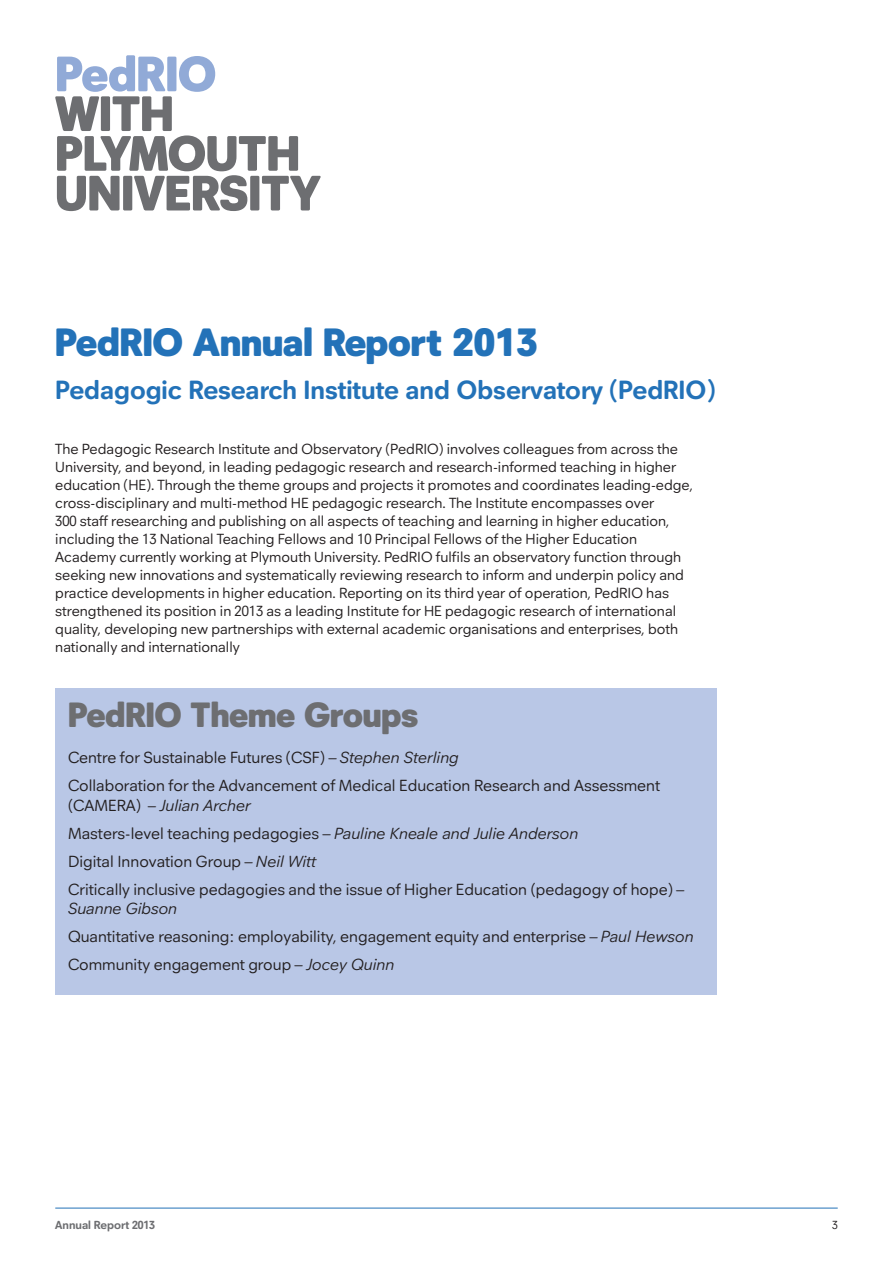
<style>
.page{position:relative;width:893px;height:1263px;background:#fff}
.page>*{position:absolute;margin:0;border:0;box-sizing:border-box;transform-origin:0 0}
.t1{font:900 51px/39.8px "Neuzeitfor Plymouth";color:#6d6e71}
.t2{font:900 51px "Neuzeitfor Plymouth";color:#91aad7}
.t3{font:900 40.5px "Neuzeitfor Plymouth";color:#2372b8}
.t4{font:900 36px "Neuzeitfor Plymouth";color:#6d6e71}
.t5{font:700 27px "Neuzeitfor Plymouth";color:#2372b8}
.t6{font:16.5px/28px "Neuzeitfor Plymouth";color:#231f20}
.t7{font:15px/18px "Neuzeitfor Plymouth";color:#231f20}
.t8{font:700 12px "Neuzeitfor Plymouth";color:#6d6e71}
.t9{font:12px "Neuzeitfor Plymouth";color:#231f20}
.s1{font-style:italic}
</style>
<div class="page">
<hr style="left:55px;top:1208px;width:783px;height:1px;background:#2372b8">
<div style="left:55px;top:688px;width:662px;height:307px;background:#b9c7e6"></div>
<h1 class="t2" style="left:55px;top:41px;width:162px">PedRIO</h1>
<h1 class="t1" style="left:55px;top:92px;width:267px">WITH<br>PLYMOUTH<br>UNIVERSITY</h1>
<h2 class="t3" style="left:55px;top:316px;width:484px">PedRIO Annual Report 2013</h2>
<h3 class="t5" style="left:55px;top:373px;width:661px">Pedagogic Research Institute and Observatory (PedRIO)</h3>
<p class="t7" style="left:55px;top:439px;width:639px">The Pedagogic Research Institute and Observatory (PedRIO) involves colleagues from across the University, and beyond, in leading pedagogic research and research-informed teaching in higher education (HE). Through the theme groups and projects it promotes and coordinates leading-edge, cross-disciplinary and multi-method HE pedagogic research. The Institute encompasses over<br>300 staff researching and publishing on all aspects of teaching and learning in higher education, including the 13 National Teaching Fellows and 10 Principal Fellows of the Higher Education Academy currently working at Plymouth University. PedRIO fulfils an observatory function through seeking new innovations and systematically reviewing research to inform and underpin policy and practice developments in higher education. Reporting on its third year of operation, PedRIO has strengthened its position in 2013 as a leading Institute for HE pedagogic research of international quality, developing new partnerships with external academic organisations and enterprises, both nationally and internationally</p>
<h3 class="t4" style="left:68px;top:691px;width:352px">PedRIO Theme Groups</h3>
<p class="t6" style="left:68px;top:743px;width:594px">Centre for Sustainable Futures (CSF) – <span class="s1">Stephen Sterling<br></span>Collaboration for the Advancement of Medical Education Research and Assessment</p>
<p class="t6" style="left:68px;top:791px;width:618px">(CAMERA) – <span class="s1">Julian Archer<br></span>Masters-level teaching pedagogies – <span class="s1">Pauline Kneale and Julie Anderson<br></span>Digital Innovation Group – <span class="s1">Neil Witt<br></span>Critically inclusive pedagogies and the issue of Higher Education (pedagogy of hope) –</p>
<p class="t6" style="left:68px;top:894px;width:627px"><span class="s1">Suanne Gibson<br></span>Quantitative reasoning: employability, engagement equity and enterprise – <span class="s1">Paul Hewson<br></span>Community engagement group – <span class="s1">Jocey Quinn</span></p>
<p class="t8" style="left:55px;top:1218px;width:101px">Annual Report 2013</p>
<p class="t9" style="left:832px;top:1218px;width:7px">3</p>
</div>
